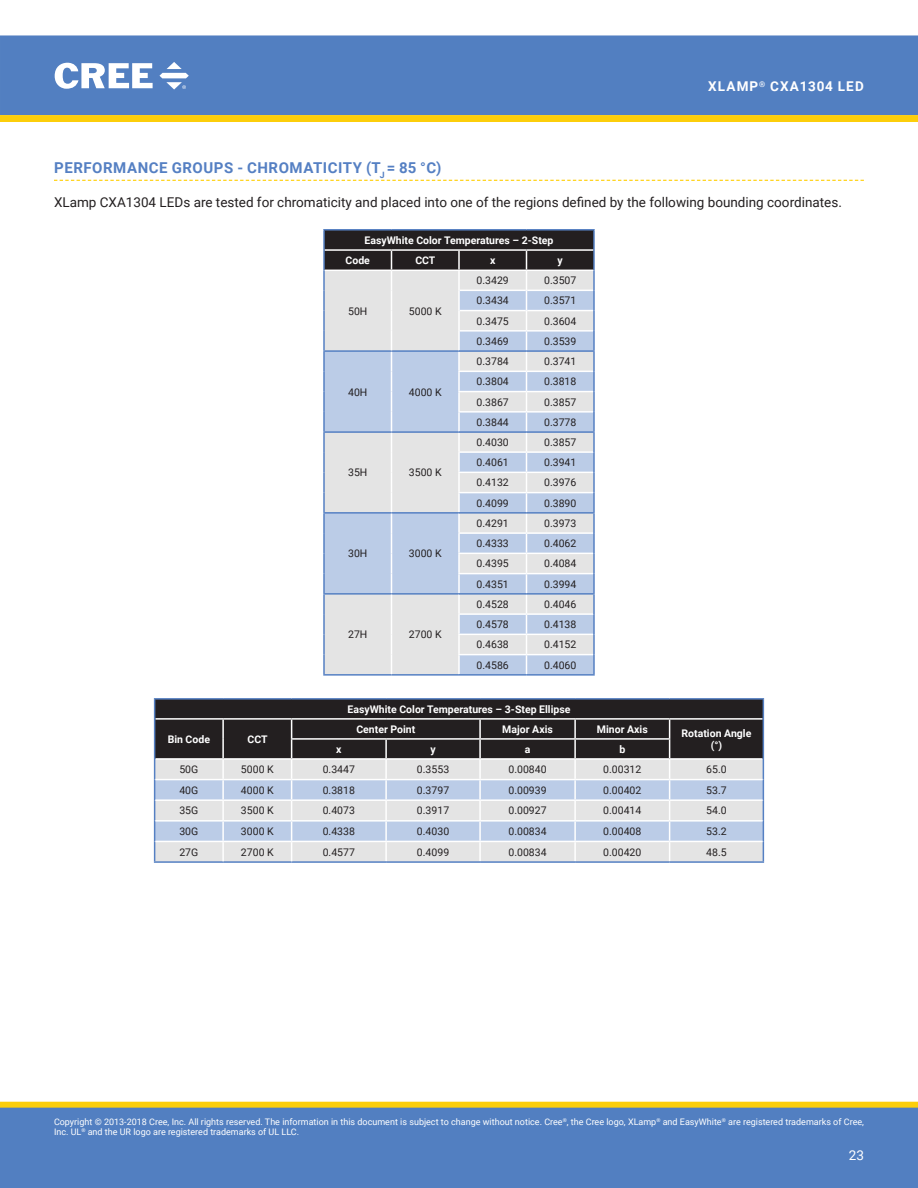
<style>
.page{position:relative;width:918px;height:1188px;background:#fff}
.page>*{position:absolute;margin:0;border:0;box-sizing:border-box;transform-origin:0 0}
.t1{font:700 15px "Roboto";letter-spacing:.035em;color:#5580c3}
.t2{font:13.5px "Roboto";color:#231f20}
.t3{font:700 13.5px "Roboto";letter-spacing:.085em;color:#fff}
.t4{font:13.5px "Roboto";color:#fff}
.t5{font:10.5px "Roboto";color:#231f20}
.t6{font:700 10.5px/20.2px "Roboto";color:#fff}
.t7{font:9px/10.8px "Roboto";color:#fff}
</style>
<div class="page">
<div style="left:1px;top:36px;width:916px;height:78px;background:#527fc1"></div>
<div style="left:0;top:35px;width:918px;height:80px;border:1px solid #527fc1"></div>
<svg style="left:55px;top:63px;width:98px;height:26px"></svg>
<svg style="left:159px;top:62px;width:30px;height:28px"></svg>
<div style="left:1px;top:1102px;width:916px;height:6px;background:#fcce0b"></div>
<div style="left:0;top:1102px;width:918px;height:6px;border:1px solid #fcce0b"></div>
<div style="left:0;top:1108px;width:918px;height:80px;background:#527fc1"></div>
<svg style="left:0;top:115px;width:918px;height:7px;background:#fbce0d"></svg>
<svg style="left:54px;top:180px;width:810px;height:1px"></svg>
<hr style="left:323px;top:674px;width:69px;height:2px;background:#5580c3">
<hr style="left:392px;top:674px;width:67px;height:2px;background:#5580c3">
<hr style="left:459px;top:674px;width:67px;height:2px;background:#5580c3">
<hr style="left:526px;top:674px;width:69px;height:2px;background:#5580c3">
<hr style="left:323px;top:229px;width:69px;height:2px;background:#5580c3">
<hr style="left:392px;top:229px;width:67px;height:2px;background:#5580c3">
<hr style="left:459px;top:229px;width:67px;height:2px;background:#5580c3">
<hr style="left:526px;top:229px;width:69px;height:2px;background:#5580c3">
<svg style="left:323px;top:230px;width:272px;height:444px;background:#c2c9d5"></svg>
<hr style="left:325px;top:270px;width:67px;height:1px;background:#fff">
<hr style="left:392px;top:270px;width:67px;height:1px;background:#fff">
<hr style="left:459px;top:270px;width:67px;height:1px;background:#fff">
<hr style="left:526px;top:270px;width:67px;height:1px;background:#fff">
<hr style="left:292px;top:861px;width:94px;height:2px;background:#5580c3">
<hr style="left:386px;top:861px;width:94px;height:2px;background:#5580c3">
<hr style="left:480px;top:861px;width:95px;height:2px;background:#5580c3">
<hr style="left:575px;top:861px;width:95px;height:2px;background:#5580c3">
<hr style="left:670px;top:861px;width:94px;height:2px;background:#5580c3">
<hr style="left:154px;top:861px;width:69px;height:2px;background:#5580c3">
<hr style="left:223px;top:861px;width:69px;height:2px;background:#5580c3">
<hr style="left:154px;top:698px;width:69px;height:2px;background:#5580c3">
<hr style="left:223px;top:698px;width:69px;height:2px;background:#5580c3">
<hr style="left:292px;top:698px;width:94px;height:2px;background:#5580c3">
<hr style="left:386px;top:698px;width:94px;height:2px;background:#5580c3">
<hr style="left:480px;top:698px;width:95px;height:2px;background:#5580c3">
<hr style="left:575px;top:698px;width:95px;height:2px;background:#5580c3">
<hr style="left:670px;top:698px;width:94px;height:2px;background:#5580c3">
<svg style="left:154px;top:699px;width:610px;height:162px;background:#999ca3"></svg>
<p class="t3" style="left:708px;top:77px;width:157px">XLAMP<sup>®</sup> CXA1304 LED</p>
<h1 class="t1" style="left:54px;top:157px;width:389px">PERFORMANCE GROUPS - CHROMATICITY (T<sub>J</sub> = 85 °C)</h1>
<p class="t2" style="left:54px;top:192px;width:789px">XLamp CXA1304 LEDs are tested for chromaticity and placed into one of the regions defined by the following bounding coordinates.</p>
<p class="t6" style="left:346px;top:230px;width:209px;text-indent:19px">EasyWhite Color Temperatures – 2-Step<br>Code</p>
<p class="t6" style="left:415px;top:250px;width:22px">CCT</p>
<p class="t6" style="left:490px;top:250px;width:7px">x</p>
<p class="t6" style="left:558px;top:250px;width:7px">y</p>
<p class="t5" style="left:348px;top:304px;width:21px">50H</p>
<p class="t5" style="left:409px;top:304px;width:34px">5000 K</p>
<p class="t5" style="left:348px;top:384px;width:21px">40H</p>
<p class="t5" style="left:409px;top:384px;width:34px">4000 K</p>
<p class="t5" style="left:348px;top:465px;width:21px">35H</p>
<p class="t5" style="left:409px;top:465px;width:34px">3500 K</p>
<p class="t5" style="left:348px;top:546px;width:21px">30H</p>
<p class="t5" style="left:409px;top:546px;width:34px">3000 K</p>
<p class="t5" style="left:477px;top:273px;width:34px">0.3429</p>
<p class="t5" style="left:544px;top:273px;width:34px">0.3507</p>
<p class="t5" style="left:477px;top:293px;width:34px">0.3434</p>
<p class="t5" style="left:544px;top:293px;width:34px">0.3571</p>
<p class="t5" style="left:477px;top:314px;width:34px">0.3475</p>
<p class="t5" style="left:544px;top:314px;width:34px">0.3604</p>
<p class="t5" style="left:477px;top:334px;width:34px">0.3469</p>
<p class="t5" style="left:544px;top:334px;width:34px">0.3539</p>
<p class="t5" style="left:477px;top:354px;width:34px">0.3784</p>
<p class="t5" style="left:544px;top:354px;width:34px">0.3741</p>
<p class="t5" style="left:477px;top:374px;width:34px">0.3804</p>
<p class="t5" style="left:544px;top:374px;width:34px">0.3818</p>
<p class="t5" style="left:477px;top:395px;width:34px">0.3867</p>
<p class="t5" style="left:544px;top:395px;width:34px">0.3857</p>
<p class="t5" style="left:477px;top:415px;width:34px">0.3844</p>
<p class="t5" style="left:544px;top:415px;width:34px">0.3778</p>
<p class="t5" style="left:477px;top:435px;width:34px">0.4030</p>
<p class="t5" style="left:544px;top:435px;width:34px">0.3857</p>
<p class="t5" style="left:477px;top:455px;width:34px">0.4061</p>
<p class="t5" style="left:544px;top:455px;width:34px">0.3941</p>
<p class="t5" style="left:477px;top:475px;width:34px">0.4132</p>
<p class="t5" style="left:544px;top:475px;width:34px">0.3976</p>
<p class="t5" style="left:477px;top:496px;width:34px">0.4099</p>
<p class="t5" style="left:544px;top:496px;width:34px">0.3890</p>
<p class="t5" style="left:477px;top:516px;width:34px">0.4291</p>
<p class="t5" style="left:544px;top:516px;width:34px">0.3973</p>
<p class="t5" style="left:477px;top:536px;width:34px">0.4333</p>
<p class="t5" style="left:544px;top:536px;width:34px">0.4062</p>
<p class="t5" style="left:477px;top:556px;width:34px">0.4395</p>
<p class="t5" style="left:544px;top:556px;width:34px">0.4084</p>
<p class="t5" style="left:477px;top:577px;width:34px">0.4351</p>
<p class="t5" style="left:544px;top:577px;width:34px">0.3994</p>
<p class="t6" style="left:168px;top:729px;width:44px">Bin Code</p>
<p class="t6" style="left:247px;top:729px;width:22px">CCT</p>
<p class="t5" style="left:477px;top:597px;width:34px">0.4528</p>
<p class="t5" style="left:544px;top:597px;width:34px">0.4046</p>
<p class="t5" style="left:477px;top:617px;width:34px">0.4578</p>
<p class="t5" style="left:544px;top:617px;width:34px">0.4138</p>
<p class="t5" style="left:477px;top:637px;width:34px">0.4638</p>
<p class="t5" style="left:544px;top:637px;width:34px">0.4152</p>
<p class="t5" style="left:477px;top:658px;width:34px">0.4586</p>
<p class="t5" style="left:544px;top:658px;width:34px">0.4060</p>
<p class="t6" style="left:348px;top:699px;width:224px">EasyWhite Color Temperatures – 3-Step Ellipse</p>
<p class="t5" style="left:348px;top:627px;width:21px">27H</p>
<p class="t5" style="left:409px;top:627px;width:34px">2700 K</p>
<p class="t6" style="left:356px;top:719px;width:60px">Center Point</p>
<p class="t6" style="left:502px;top:719px;width:52px">Major Axis</p>
<p class="t6" style="left:597px;top:719px;width:52px">Minor Axis</p>
<p class="t6" style="left:682px;top:727px;width:71px;line-height:12px;text-align:center">Rotation Angle (°)</p>
<p class="t6" style="left:336px;top:739px;width:7px">x</p>
<p class="t6" style="left:430px;top:739px;width:7px">y</p>
<p class="t6" style="left:525px;top:739px;width:7px">a</p>
<p class="t6" style="left:619px;top:739px;width:7px">b</p>
<p class="t5" style="left:179px;top:762px;width:20px">50G</p>
<p class="t5" style="left:241px;top:762px;width:34px">5000 K</p>
<p class="t5" style="left:323px;top:762px;width:34px">0.3447</p>
<p class="t5" style="left:417px;top:762px;width:34px">0.3553</p>
<p class="t5" style="left:509px;top:762px;width:40px">0.00840</p>
<p class="t5" style="left:603px;top:762px;width:40px">0.00312</p>
<p class="t5" style="left:706px;top:762px;width:22px">65.0</p>
<p class="t5" style="left:179px;top:783px;width:20px">40G</p>
<p class="t5" style="left:241px;top:783px;width:34px">4000 K</p>
<p class="t5" style="left:323px;top:783px;width:34px">0.3818</p>
<p class="t5" style="left:417px;top:783px;width:34px">0.3797</p>
<p class="t5" style="left:509px;top:783px;width:40px">0.00939</p>
<p class="t5" style="left:603px;top:783px;width:40px">0.00402</p>
<p class="t5" style="left:706px;top:783px;width:22px">53.7</p>
<p class="t5" style="left:179px;top:803px;width:20px">35G</p>
<p class="t5" style="left:241px;top:803px;width:34px">3500 K</p>
<p class="t5" style="left:323px;top:803px;width:34px">0.4073</p>
<p class="t5" style="left:417px;top:803px;width:34px">0.3917</p>
<p class="t5" style="left:509px;top:803px;width:40px">0.00927</p>
<p class="t5" style="left:603px;top:803px;width:40px">0.00414</p>
<p class="t5" style="left:706px;top:803px;width:22px">54.0</p>
<p class="t5" style="left:179px;top:824px;width:20px">30G</p>
<p class="t5" style="left:241px;top:824px;width:34px">3000 K</p>
<p class="t5" style="left:323px;top:824px;width:34px">0.4338</p>
<p class="t5" style="left:417px;top:824px;width:34px">0.4030</p>
<p class="t5" style="left:509px;top:824px;width:40px">0.00834</p>
<p class="t5" style="left:603px;top:824px;width:40px">0.00408</p>
<p class="t5" style="left:706px;top:824px;width:22px">53.2</p>
<p class="t5" style="left:179px;top:845px;width:20px">27G</p>
<p class="t5" style="left:241px;top:845px;width:34px">2700 K</p>
<p class="t5" style="left:323px;top:845px;width:34px">0.4577</p>
<p class="t5" style="left:417px;top:845px;width:34px">0.4099</p>
<p class="t5" style="left:509px;top:845px;width:40px">0.00834</p>
<p class="t5" style="left:603px;top:845px;width:40px">0.00420</p>
<p class="t5" style="left:706px;top:845px;width:22px">48.5</p>
<p class="t7" style="left:54px;top:1116px;width:812px">Copyright © 2013-2018 Cree, Inc. All rights reserved. The information in this document is subject to change without notice. Cree<sup>®</sup>, the Cree logo, XLamp<sup>®</sup> and EasyWhite<sup>®</sup> are registered trademarks of Cree,<br>Inc. UL<sup>®</sup> and the UR logo are registered trademarks of UL LLC.</p>
<p class="t4" style="left:849px;top:1145px;width:17px">23</p>
</div>
